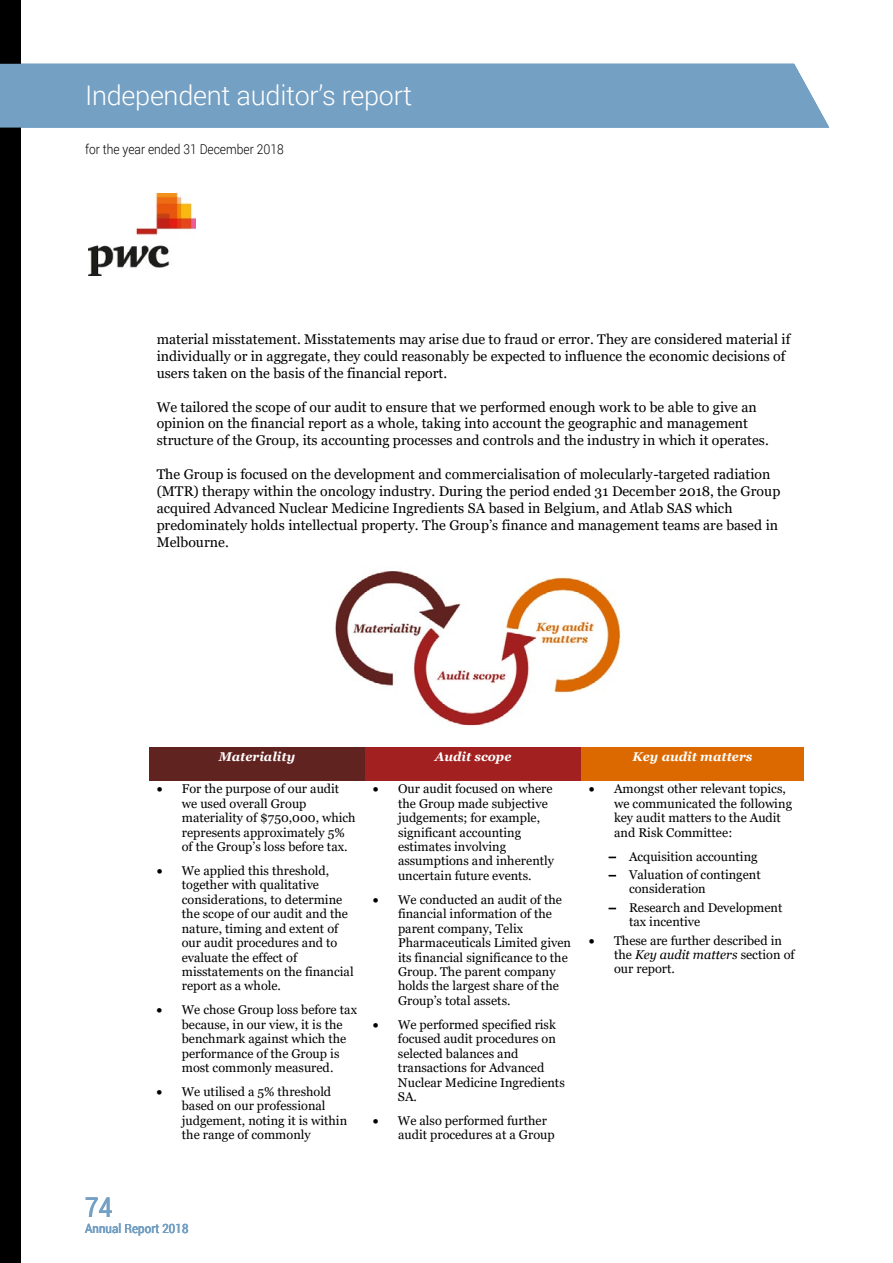
<style>
.page{position:relative;width:893px;height:1263px;background:#fff}
.page>*{position:absolute;margin:0;border:0;box-sizing:border-box;transform-origin:0 0}
.t1{font:300 27px "Roboto";letter-spacing:-.01em;color:#fff}
.t2{font:27px "Roboto";color:#74a0c4;scale:.89 1}
.t3{font:14.1px/17px "Georgia";color:#000}
.t4{font:300 13.5px "Roboto";color:#000;scale:.89 1}
.t5{font:12.75px/14.4px "Georgia";color:#000}
.t6{font:italic 700 12.75px "Georgia";color:#fff}
.t7{font:12.75px "Roboto";letter-spacing:.01em;color:#74a0c4;scale:.89 1}
.s1{font-style:italic}
</style>
<div class="page">
<div style="left:0;top:0;width:21px;height:1263px;background:#000"></div>
<div style="left:0;top:64px;width:829px;height:64px;background:#74a0c4"></div>
<img style="left:88px;top:194px;width:108px;height:82px">
<div style="left:149px;top:747px;width:216px;height:34px;background:#602320"></div>
<div style="left:365px;top:747px;width:216px;height:34px;background:#a32020"></div>
<div style="left:581px;top:747px;width:223px;height:34px;background:#dc6900"></div>
<img style="left:335px;top:571px;width:286px;height:155px">
<h1 class="t1" style="left:85px;top:77px;width:543px">Notes to the consolidated financial statements</h1>
<h1 class="t1" style="left:85px;top:77px;width:328px">Independent auditor’s report</h1>
<p class="t4" style="left:85px;top:140px;width:225px">for the year ended 31 December 2018</p>
<h1 class="t1" style="left:85px;top:77px;width:187px">Directors’ report</h1>
<p class="t3" style="left:157px;top:331px;width:635px">material misstatement. Misstatements may arise due to fraud or error. They are considered material if individually or in aggregate, they could reasonably be expected to influence the economic decisions of users taken on the basis of the financial report.</p>
<p class="t3" style="left:157px;top:398px;width:614px">We tailored the scope of our audit to ensure that we performed enough work to be able to give an opinion on the financial report as a whole, taking into account the geographic and management structure of the Group, its accounting processes and controls and the industry in which it operates.</p>
<p class="t3" style="left:157px;top:466px;width:625px">The Group is focused on the development and commercialisation of molecularly-targeted radiation (MTR) therapy within the oncology industry. During the period ended 31 December 2018, the Group acquired Advanced Nuclear Medicine Ingredients SA based in Belgium, and Atlab SAS which predominately holds intellectual property. The Group’s finance and management teams are based in Melbourne.</p>
<p class="t6" style="left:219px;top:748px;width:78px">Materiality</p>
<p class="t6" style="left:435px;top:748px;width:78px">Audit scope</p>
<p class="t6" style="left:633px;top:748px;width:121px">Key audit matters</p>
<p class="t5" style="left:182px;top:782px;width:175px;text-indent:-25px">• For the purpose of our audit we used overall Group materiality of $750,000, which represents approximately 5% of the Group’s loss before tax.</p>
<p class="t5" style="left:182px;top:864px;width:173px;text-indent:-25px">• We applied this threshold, together with qualitative considerations, to determine the scope of our audit and the nature, timing and extent of our audit procedures and to evaluate the effect of misstatements on the financial report as a whole.</p>
<p class="t5" style="left:182px;top:1003px;width:177px;text-indent:-25px">• We chose Group loss before tax because, in our view, it is the benchmark against which the performance of the Group is most commonly measured.</p>
<p class="t5" style="left:182px;top:1085px;width:167px;text-indent:-25px">• We utilised a 5% threshold based on our professional judgement, noting it is within the range of commonly</p>
<p class="t5" style="left:398px;top:782px;width:157px;text-indent:-25px">• Our audit focused on where the Group made subjective judgements; for example, significant accounting estimates involving assumptions and inherently uncertain future events.</p>
<p class="t5" style="left:398px;top:892px;width:175px;text-indent:-25px">• We conducted an audit of the financial information of the parent company, Telix<br>Pharmaceuticals Limited given its financial significance to the<br>Group. The parent company holds the largest share of the<br>Group’s total assets.</p>
<p class="t5" style="left:398px;top:1017px;width:168px;text-indent:-25px">• We performed specified risk focused audit procedures on selected balances and transactions for Advanced<br>Nuclear Medicine Ingredients<br>SA.</p>
<p class="t5" style="left:398px;top:1114px;width:158px;text-indent:-25px">• We also performed further audit procedures at a Group</p>
<p class="t5" style="left:614px;top:782px;width:180px;text-indent:-25px">• Amongst other relevant topics, we communicated the following key audit matters to the Audit and Risk Committee:</p>
<p class="t5" style="left:629px;top:847px;width:133px;line-height:18.3px">Acquisition accounting<br>Valuation of contingent</p>
<p class="t5" style="left:629px;top:880px;width:155px;line-height:18.5px">consideration<br>Research and Development</p>
<p class="t5" style="left:629px;top:915px;width:73px">tax incentive</p>
<p class="t5" style="left:614px;top:933px;width:182px;text-indent:-25px">• These are further described in the <span class="s1">Key audit matters</span> section of our report.</p>
<h1 class="t2" style="left:85px;top:1188px;width:32px">74</h1>
<p class="t7" style="left:85px;top:1220px;width:118px">Annual Report 2018</p>
</div>
